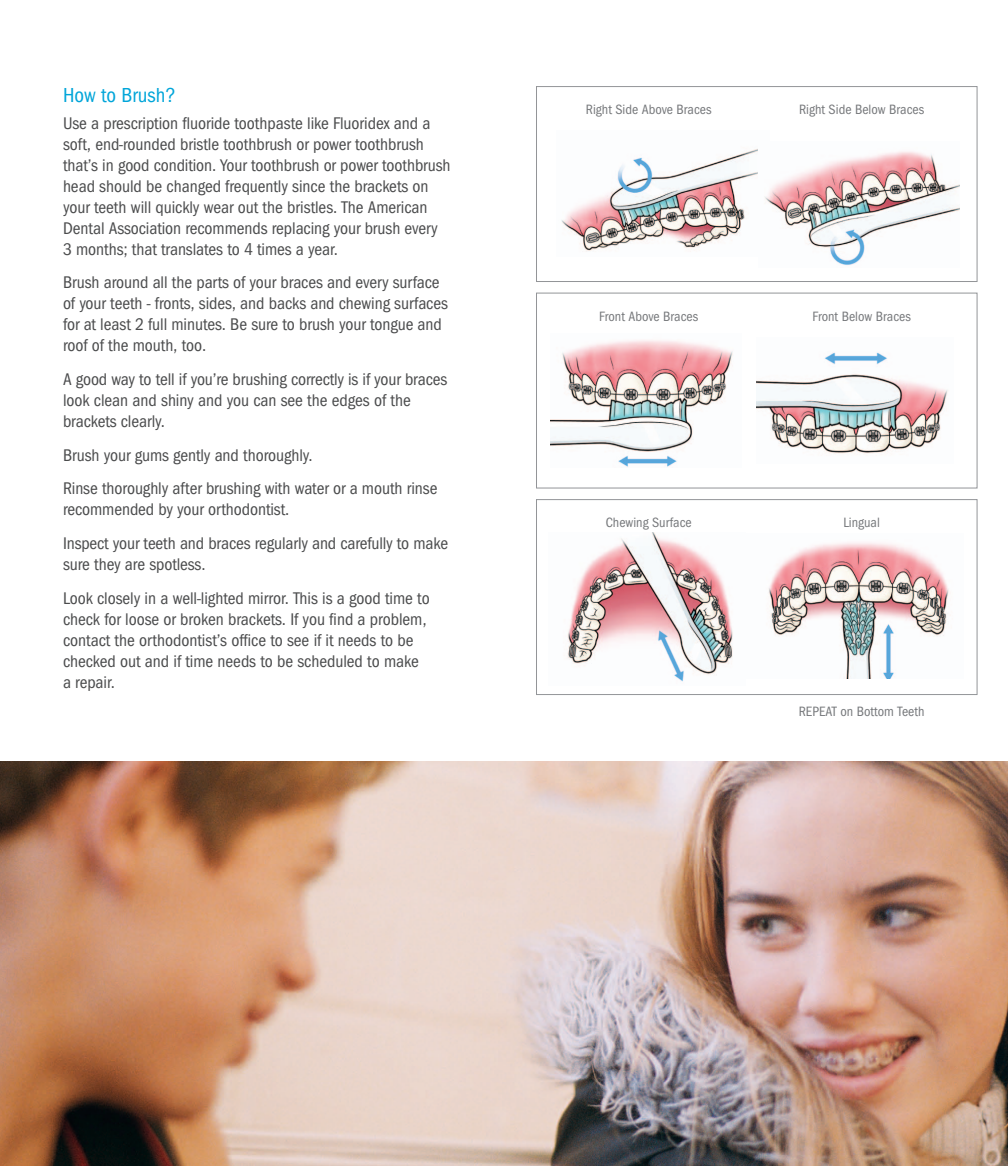
<style>
.page{position:relative;width:1008px;height:1166px;background:#fff}
.page>*{position:absolute;margin:0;border:0;box-sizing:border-box;transform-origin:0 0}
.t1{font:condensed 21px "Franklin Gothic";color:#00a5d9}
.t2{font:condensed 17.5px/21px "Franklin Gothic";letter-spacing:-.005em;color:#4b4c4d}
.t3{font:condensed 14px "Franklin Gothic";color:#76787b}
</style>
<div class="page">
<div style="left:536px;top:86px;width:441px;height:196px;border:1px solid #939598"></div>
<img style="left:0;top:761px;width:1008px;height:405px">
<div style="left:536px;top:293px;width:441px;height:195px;border:1px solid #939598"></div>
<div style="left:536px;top:499px;width:441px;height:195px;border:1px solid #939598"></div>
<img style="left:561px;top:149px;width:197px;height:103px">
<img style="left:764px;top:151px;width:196px;height:114px">
<img style="left:768px;top:542px;width:181px;height:137px">
<img style="left:567px;top:532px;width:166px;height:150px">
<img style="left:757px;top:352px;width:191px;height:102px">
<img style="left:550px;top:340px;width:183px;height:127px">
<p class="t1" style="left:63px;top:83px;width:114px">How to Brush?</p>
<p class="t2" style="left:63px;top:113px;width:389px">Use a prescription fluoride toothpaste like Fluoridex and a soft, end-rounded bristle toothbrush or power toothbrush that’s in good condition. Your toothbrush or power toothbrush head should be changed frequently since the brackets on your teeth will quickly wear out the bristles. The American Dental Association recommends replacing your brush every 3 months; that translates to 4 times a year.</p>
<p class="t2" style="left:63px;top:272px;width:386px">Brush around all the parts of your braces and every surface of your teeth - fronts, sides, and backs and chewing surfaces for at least 2 full minutes. Be sure to brush your tongue and roof of the mouth, too.</p>
<p class="t2" style="left:63px;top:369px;width:386px">A good way to tell if you’re brushing correctly is if your braces look clean and shiny and you can see the edges of the brackets clearly.</p>
<p class="t2" style="left:63px;top:438px;width:376px;line-height:33.6px">Brush your gums gently and thoroughly.<br>Rinse thoroughly after brushing with water or a mouth rinse</p>
<p class="t2" style="left:63px;top:493px;width:387px;line-height:33.6px">recommended by your orthodontist.<br>Inspect your teeth and braces regularly and carefully to make</p>
<p class="t2" style="left:63px;top:547px;width:368px;line-height:33.6px">sure they are spotless.<br>Look closely in a well-lighted mirror. This is a good time to</p>
<p class="t2" style="left:63px;top:608px;width:365px">check for loose or broken brackets. If you find a problem, contact the orthodontist’s office to see if it needs to be checked out and if time needs to be scheduled to make a repair.</p>
<p class="t3" style="left:586px;top:102px;width:127px">Right Side Above Braces</p>
<p class="t3" style="left:799px;top:102px;width:127px">Right Side Below Braces</p>
<p class="t3" style="left:599px;top:308px;width:100px">Front Above Braces</p>
<p class="t3" style="left:812px;top:308px;width:100px">Front Below Braces</p>
<p class="t3" style="left:606px;top:515px;width:87px">Chewing Surface</p>
<p class="t3" style="left:843px;top:515px;width:38px">Lingual</p>
<p class="t3" style="left:799px;top:704px;width:127px">REPEAT on Bottom Teeth</p>
</div>
